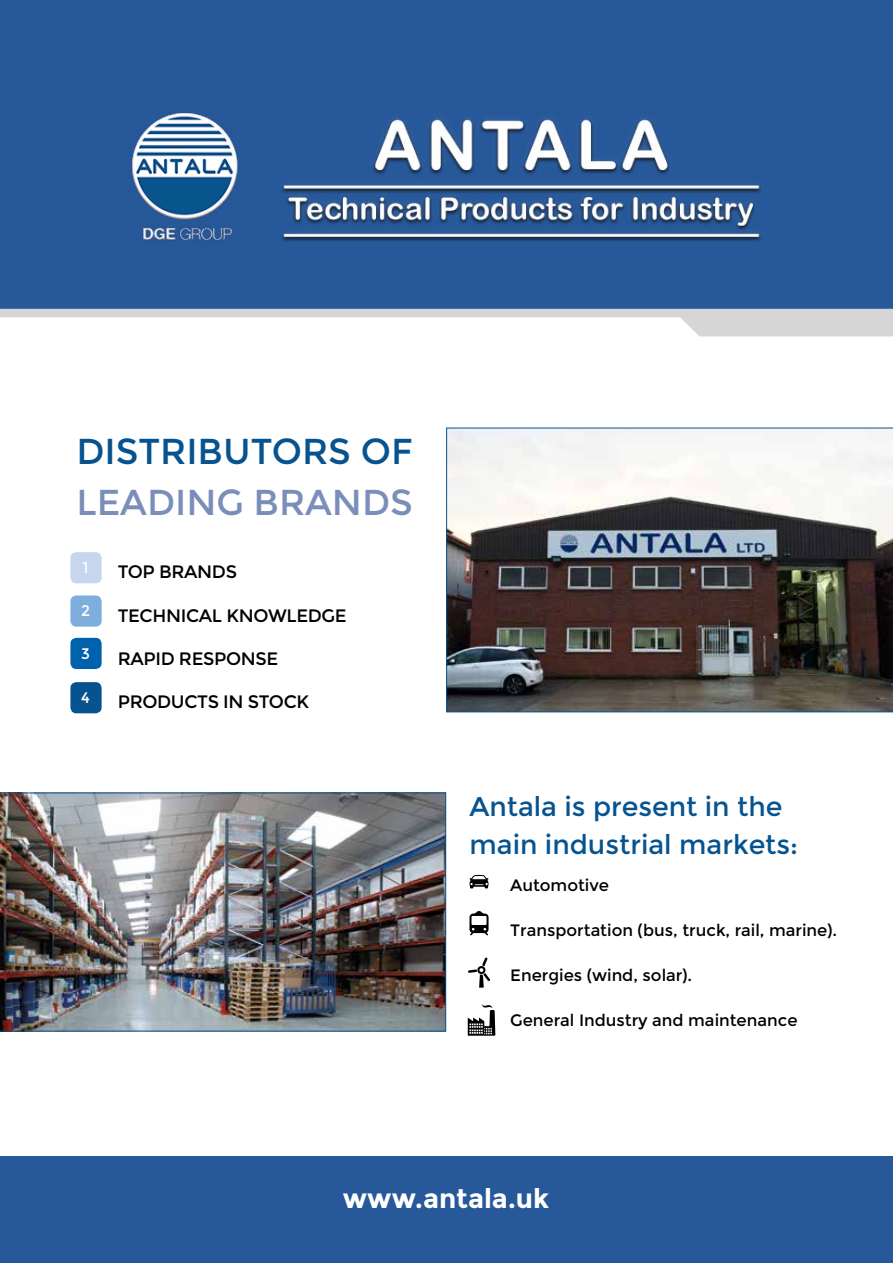
<style>
.page{position:relative;width:893px;height:1263px;background:#fff}
.page>*{position:absolute;margin:0;border:0;box-sizing:border-box;transform-origin:0 0}
.t1{font:36px "Montserrat";color:#06538f}
.t2{font:36px "Montserrat";color:#7a8eba}
.t3{font:27px/37.5px "Montserrat";color:#06538f}
.t4{font:700 27px "Montserrat";color:#fff}
.t5{font:18px "Montserrat";letter-spacing:-.02em;color:#000}
.t6{font:16.5px "Montserrat";color:#000}
.t7{font:15.3px "Montserrat";color:#fff}
</style>
<div class="page">
<div style="left:0;top:0;width:893px;height:308px;background:#27589a"></div>
<svg style="left:0;top:309px;width:893px;height:27px"></svg>
<div style="left:0;top:1156px;width:893px;height:107px;background:#27589a"></div>
<img style="left:446px;top:427px;width:447px;height:285px">
<img style="left:0;top:792px;width:446px;height:239px">
<div style="left:70px;top:552px;width:32px;height:31px;background:#c6d6ef;border-radius:6px"></div>
<div style="left:70px;top:595px;width:32px;height:32px;background:#7eaede;border-radius:6px"></div>
<div style="left:70px;top:638px;width:32px;height:31px;background:#0061ad;border-radius:6px"></div>
<div style="left:70px;top:682px;width:32px;height:31px;background:#06538f;border-radius:6px"></div>
<svg style="left:469px;top:875px;width:20px;height:13px"></svg>
<svg style="left:469px;top:911px;width:20px;height:24px"></svg>
<svg style="left:468px;top:1004px;width:27px;height:32px"></svg>
<svg style="left:468px;top:957px;width:22px;height:31px"></svg>
<img style="left:131px;top:112px;width:631px;height:132px">
<h1 class="t1" style="left:76px;top:430px;width:338px">DISTRIBUTORS OF</h1>
<h1 class="t2" style="left:76px;top:481px;width:338px">LEADING BRANDS</h1>
<p class="t7" style="left:83px;top:559px;width:7px">1</p>
<p class="t7" style="left:81px;top:602px;width:11px">2</p>
<p class="t7" style="left:81px;top:644px;width:10px">3</p>
<p class="t7" style="left:81px;top:689px;width:10px">4</p>
<p class="t5" style="left:118px;top:562px;width:121px">TOP BRANDS</p>
<p class="t5" style="left:118px;top:605px;width:230px">TECHNICAL KNOWLEDGE</p>
<p class="t5" style="left:118px;top:648px;width:162px">RAPID RESPONSE</p>
<p class="t5" style="left:118px;top:691px;width:193px">PRODUCTS IN STOCK</p>
<h2 class="t3" style="left:469px;top:788px;width:330px">Antala is present in the main industrial markets:</h2>
<p class="t6" style="left:510px;top:876px;width:100px">Automotive</p>
<p class="t6" style="left:510px;top:921px;width:328px">Transportation (bus, truck, rail, marine).</p>
<p class="t6" style="left:510px;top:966px;width:183px">Energies (wind, solar).</p>
<p class="t6" style="left:510px;top:1011px;width:289px">General Industry and maintenance</p>
<h2 class="t4" style="left:343px;top:1183px;width:208px">www.antala.uk</h2>
</div>
